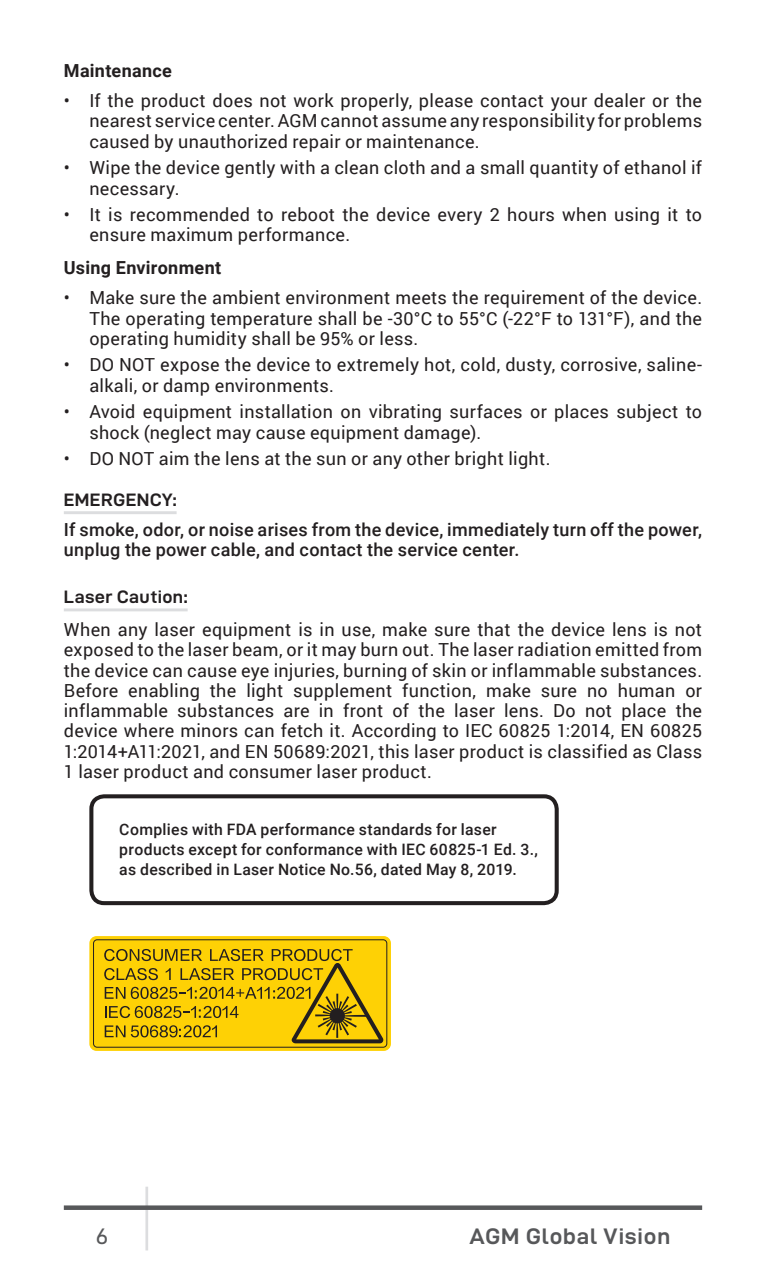
<style>
.page{position:relative;width:766px;height:1276px;background:#fff}
.page>*{position:absolute;margin:0;border:0;box-sizing:border-box;transform-origin:0 0}
.t1{font:22.5px "D DIN Exp Bold";letter-spacing:.035em;color:#57585a}
.t2{font:22.5px "D DIN Exp";color:#57585a}
.t3{font:18px/20.2px "Roboto";letter-spacing:.015em;color:#231f20}
.t4{font:500 18px/20.2px "Roboto";letter-spacing:.015em;color:#231f20}
.t5{font:700 18px "Roboto";letter-spacing:.015em;color:#231f20}
.t6{font:18px "D DIN Exp Bold";letter-spacing:.02em;color:#231f20}
.t7{font:500 15.75px/20.2px "Roboto";letter-spacing:.02em;color:#231f20}
</style>
<div class="page">
<hr style="left:145px;top:1186px;width:3px;height:64px;background:#dcdddf">
<div style="left:64px;top:1205px;width:638px;height:5px;background:#57585a"></div>
<div style="left:89px;top:936px;width:302px;height:115px;background:#fed105;border-radius:7px"></div>
<div style="left:93px;top:939px;width:294px;height:108px;border:1px solid #231f20;border-radius:4px"></div>
<svg style="left:104px;top:949px;width:279px;height:94px"></svg>
<div style="left:89px;top:794px;width:469px;height:111px;border:4px solid #231f20;border-radius:13px"></div>
<hr style="left:64px;top:511px;width:112px;height:3px;background:#dcdddf">
<hr style="left:64px;top:608px;width:123px;height:3px;background:#dcdddf">
<p class="t5" style="left:64px;top:58px;width:110px">Maintenance</p>
<p class="t3" style="left:89px;top:90px;width:614px;text-align:justify;text-indent:-26px">• If the product does not work properly, please contact your dealer or the nearest service center. AGM cannot assume any responsibility for problems caused by unauthorized repair or maintenance.</p>
<p class="t3" style="left:89px;top:157px;width:614px;text-indent:-26px">• Wipe the device gently with a clean cloth and a small quantity of ethanol if necessary.</p>
<p class="t3" style="left:89px;top:204px;width:614px;text-indent:-26px">• It is recommended to reboot the device every 2 hours when using it to ensure maximum performance.</p>
<p class="t5" style="left:64px;top:255px;width:159px">Using Environment</p>
<p class="t3" style="left:89px;top:287px;width:614px;text-align:justify;text-indent:-26px">• Make sure the ambient environment meets the requirement of the device.<br>The operating temperature shall be -30°C to 55°C (-22°F to 131°F), and the operating humidity shall be 95% or less.</p>
<p class="t3" style="left:89px;top:354px;width:614px;text-indent:-26px">• DO NOT expose the device to extremely hot, cold, dusty, corrosive, saline&shy;alkali, or damp environments.</p>
<p class="t3" style="left:89px;top:401px;width:614px;text-indent:-26px">• Avoid equipment installation on vibrating surfaces or places subject to shock (neglect may cause equipment damage).</p>
<p class="t3" style="left:64px;top:448px;width:488px">• DO NOT aim the lens at the sun or any other bright light.</p>
<p class="t6" style="left:64px;top:490px;width:114px">EMERGENCY:</p>
<p class="t4" style="left:64px;top:518px;width:639px">If smoke, odor, or noise arises from the device, immediately turn off the power, unplug the power cable, and contact the service center.</p>
<p class="t6" style="left:64px;top:587px;width:125px">Laser Caution:</p>
<p class="t3" style="left:64px;top:619px;width:639px;text-align:justify">When any laser equipment is in use, make sure that the device lens is not exposed to the laser beam, or it may burn out. The laser radiation emitted from the device can cause eye injuries, burning of skin or inflammable substances.<br>Before enabling the light supplement function, make sure no human or inflammable substances are in front of the laser lens. Do not place the device where minors can fetch it. According to IEC 60825 1:2014, EN 60825<br>1:2014+A11:2021, and EN 50689:2021, this laser product is classified as Class 1 laser product and consumer laser product.</p>
<p class="t7" style="left:119px;top:818px;width:420px">Complies with FDA performance standards for laser products except for conformance with IEC 60825-1 Ed. 3., as described in Laser Notice No.56, dated May 8, 2019.</p>
<p class="t2" style="left:96px;top:1223px;width:14px">6</p>
<p class="t1" style="left:469px;top:1223px;width:202px">AGM Global Vision</p>
</div>
